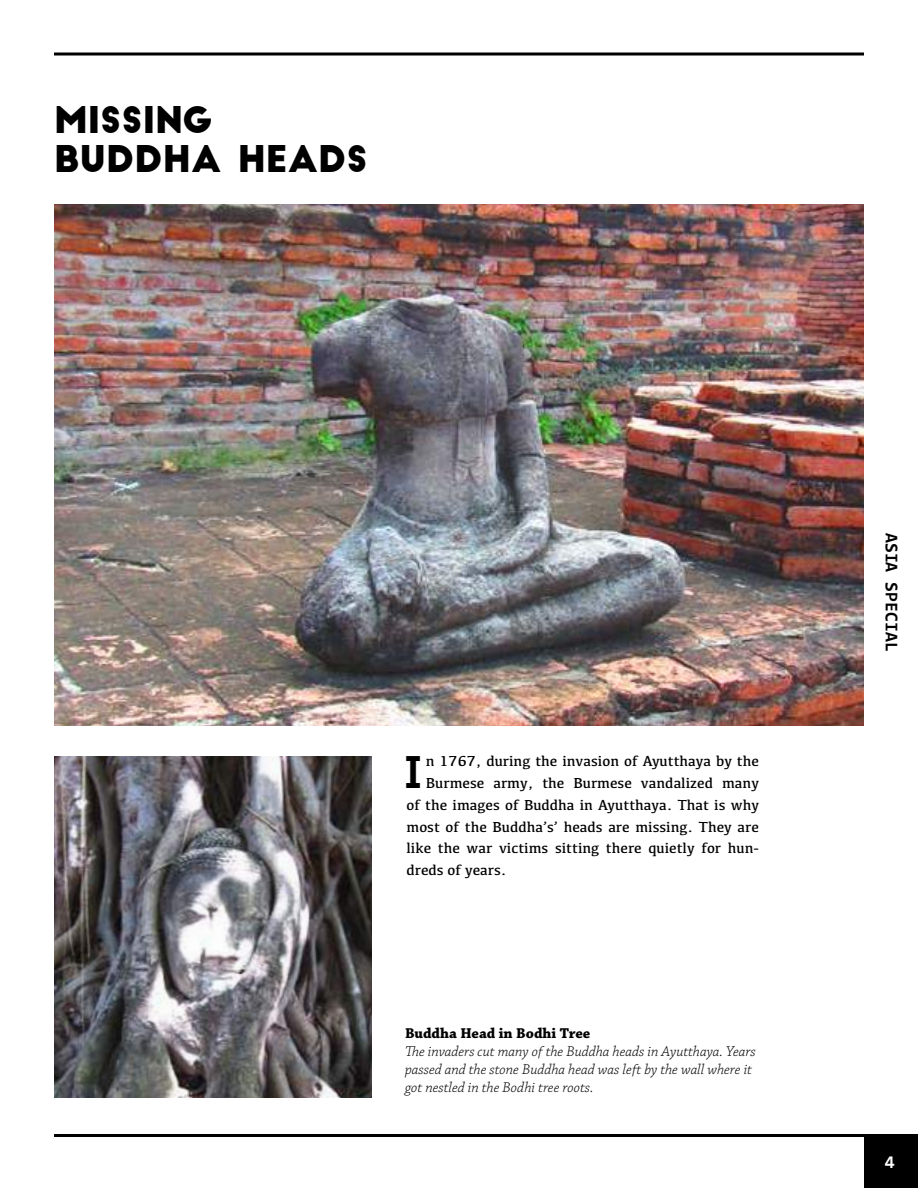
<style>
.page{position:relative;width:918px;height:1188px;background:#fff}
.page>*{position:absolute;margin:0;border:0;box-sizing:border-box;transform-origin:0 0}
.t1{font:46.95px "Choplin Medium DEMO";color:#000}
.t2{font:36px/39px "Big John";color:#000}
.t3{font:700 18px "Consolas";color:#000}
.t4{font:700 18px "Consolas";color:#fff}
.t5{font:15px "Kefa";color:#000}
.t6{font:italic 300 15px/18px "Chaparral Pro";color:#000}
.t7{font:700 15px "Chaparral Pro";color:#000}
</style>
<div class="page">
<svg style="left:54px;top:52px;width:810px;height:4px"></svg>
<hr style="left:54px;top:1134px;width:810px;height:3px;background:#000">
<div style="left:864px;top:1134px;width:54px;height:54px;background:#000"></div>
<img style="left:54px;top:756px;width:317px;height:342px">
<img style="left:54px;top:204px;width:810px;height:522px">
<h2 class="t2" style="left:54px;top:102px;width:315px">MISSING<br>BUDDHA HEADS</h2>
<h1 class="t1" style="left:404px;top:746px;width:20px">I</h1>
<p class="t5" style="left:426px;top:752px;width:335px">n 1767, during the invasion of Ayutthaya by the</p>
<p class="t5" style="left:426px;top:774px;width:335px">Burmese army, the Burmese vandalized many</p>
<p class="t5" style="left:407px;top:796px;width:354px">of the images of Buddha in Ayutthaya. That is why</p>
<p class="t5" style="left:407px;top:818px;width:354px">most of the Buddha’s’ heads are missing. They are</p>
<p class="t5" style="left:407px;top:839px;width:354px">like the war victims sitting there quietly for hun-</p>
<p class="t5" style="left:407px;top:861px;width:102px">dreds of years.</p>
<p class="t7" style="left:405px;top:1025px;width:187px">Buddha Head in Bodhi Tree</p>
<p class="t6" style="left:405px;top:1043px;width:352px">The invaders cut many of the Buddha heads in Ayutthaya. Years passed and the stone Buddha head was left by the wall where it got nestled in the Bodhi tree roots.</p>
<p class="t3" style="left:899px;top:533px;width:120px;rotate:90deg">ASIA SPECIAL</p>
<p class="t4" style="left:885px;top:1154px;width:11px">4</p>
</div>
